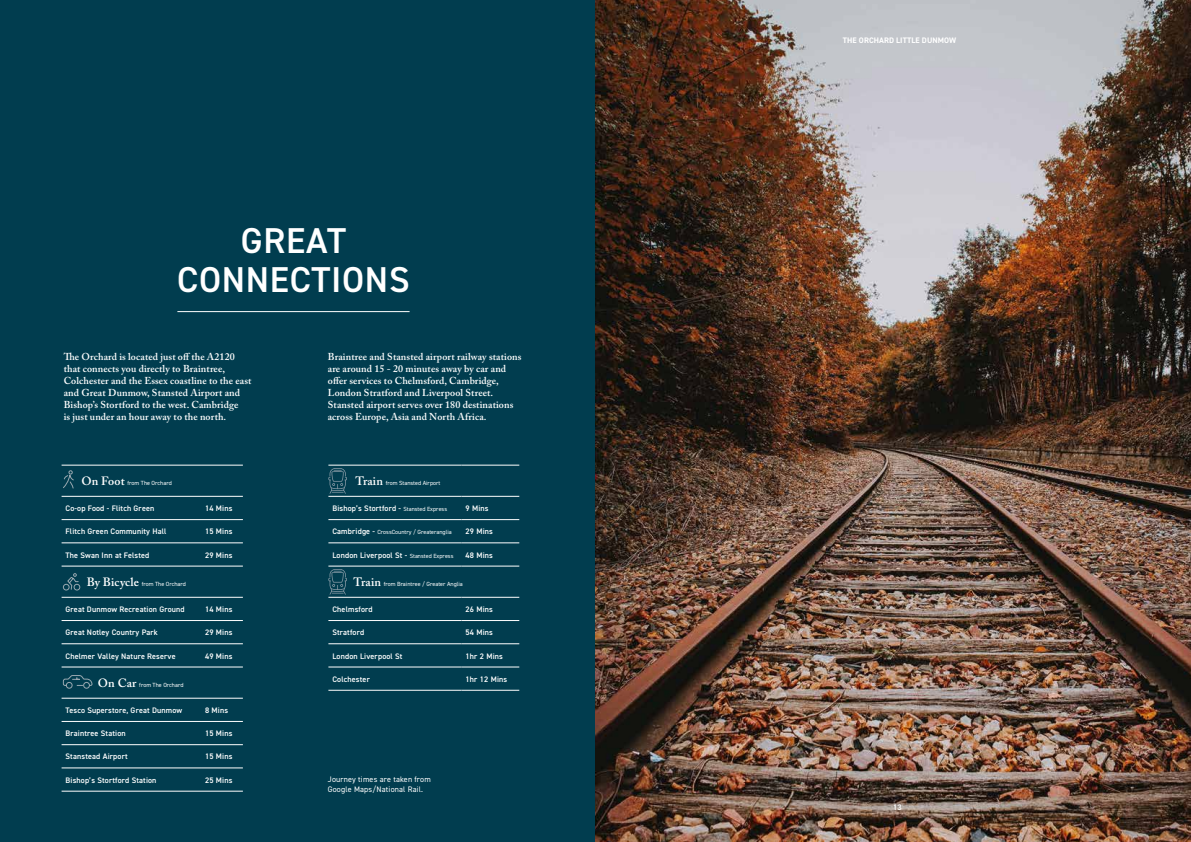
<style>
.page{position:relative;width:1191px;height:842px;background:#fff}
.page>*{position:absolute;margin:0;border:0;box-sizing:border-box;transform-origin:0 0}
.t1{font:600 36px/39px "DIN2014";letter-spacing:.02em;color:#fff;text-align:center}
.t2{font:600 10px/12px "Adobe Caslon Pro";letter-spacing:.01em;color:#fff}
.t3{font:600 8px "DIN2014";letter-spacing:.02em;color:#fff}
.t4{font:8px/10px "DIN2014";letter-spacing:.02em;color:#fff}
.t5{font:700 8px "DIN2014";letter-spacing:.01em;color:#fff}
.t6{font:6px "DIN2014";color:#fff}
.s1{font-family:"Adobe Caslon Pro";font-weight:600;font-size:12px}
.s2{font-weight:400;font-size:6px}
.s3{font-weight:600;font-size:8px}
</style>
<div class="page">
<div style="left:0;top:0;width:595px;height:842px;background:#013d4f"></div>
<hr style="left:177px;top:311px;width:232px;height:1px;background:#fff">
<hr style="left:62px;top:465px;width:139px;height:1px;background:#fff">
<hr style="left:201px;top:465px;width:42px;height:1px;background:#fff">
<hr style="left:62px;top:496px;width:139px;height:1px;background:#fff">
<hr style="left:201px;top:496px;width:42px;height:1px;background:#fff">
<hr style="left:62px;top:519px;width:139px;height:1px;background:#fff">
<hr style="left:201px;top:519px;width:42px;height:1px;background:#fff">
<hr style="left:62px;top:543px;width:139px;height:1px;background:#fff">
<hr style="left:201px;top:543px;width:42px;height:1px;background:#fff">
<hr style="left:62px;top:698px;width:139px;height:1px;background:#fff">
<hr style="left:201px;top:698px;width:42px;height:1px;background:#fff">
<hr style="left:62px;top:721px;width:139px;height:1px;background:#fff">
<hr style="left:201px;top:721px;width:42px;height:1px;background:#fff">
<hr style="left:62px;top:744px;width:139px;height:1px;background:#fff">
<hr style="left:201px;top:744px;width:42px;height:1px;background:#fff">
<hr style="left:62px;top:768px;width:139px;height:1px;background:#fff">
<hr style="left:201px;top:768px;width:42px;height:1px;background:#fff">
<hr style="left:62px;top:566px;width:139px;height:1px;background:#fff">
<hr style="left:201px;top:566px;width:42px;height:1px;background:#fff">
<hr style="left:62px;top:791px;width:139px;height:1px;background:#fff">
<hr style="left:201px;top:791px;width:42px;height:1px;background:#fff">
<hr style="left:62px;top:597px;width:139px;height:1px;background:#fff">
<hr style="left:201px;top:597px;width:42px;height:1px;background:#fff">
<hr style="left:62px;top:620px;width:139px;height:1px;background:#fff">
<hr style="left:201px;top:620px;width:42px;height:1px;background:#fff">
<hr style="left:62px;top:643px;width:139px;height:1px;background:#fff">
<hr style="left:201px;top:643px;width:42px;height:1px;background:#fff">
<hr style="left:62px;top:667px;width:139px;height:1px;background:#fff">
<hr style="left:201px;top:667px;width:42px;height:1px;background:#fff">
<hr style="left:328px;top:465px;width:133px;height:1px;background:#fff">
<hr style="left:461px;top:465px;width:58px;height:1px;background:#fff">
<hr style="left:328px;top:496px;width:133px;height:1px;background:#fff">
<hr style="left:461px;top:496px;width:58px;height:1px;background:#fff">
<hr style="left:328px;top:519px;width:133px;height:1px;background:#fff">
<hr style="left:461px;top:519px;width:58px;height:1px;background:#fff">
<hr style="left:328px;top:543px;width:133px;height:1px;background:#fff">
<hr style="left:461px;top:543px;width:58px;height:1px;background:#fff">
<hr style="left:328px;top:667px;width:133px;height:1px;background:#fff">
<hr style="left:461px;top:667px;width:58px;height:1px;background:#fff">
<hr style="left:328px;top:566px;width:133px;height:1px;background:#fff">
<hr style="left:461px;top:566px;width:58px;height:1px;background:#fff">
<hr style="left:328px;top:597px;width:133px;height:1px;background:#fff">
<hr style="left:461px;top:597px;width:58px;height:1px;background:#fff">
<hr style="left:328px;top:620px;width:133px;height:1px;background:#fff">
<hr style="left:461px;top:620px;width:58px;height:1px;background:#fff">
<hr style="left:328px;top:643px;width:133px;height:1px;background:#fff">
<hr style="left:461px;top:643px;width:58px;height:1px;background:#fff">
<hr style="left:328px;top:690px;width:133px;height:1px;background:#fff">
<hr style="left:461px;top:690px;width:58px;height:1px;background:#fff">
<svg style="left:63px;top:470px;width:11px;height:19px"></svg>
<svg style="left:63px;top:573px;width:18px;height:18px"></svg>
<svg style="left:328px;top:468px;width:19px;height:26px"></svg>
<svg style="left:328px;top:569px;width:19px;height:26px"></svg>
<img style="left:595px;top:0;width:596px;height:842px">
<svg style="left:63px;top:675px;width:30px;height:24px"></svg>
<h1 class="t1" style="left:177px;top:220px;width:234px">GREAT<br>CONNECTIONS</h1>
<p class="t2" style="left:64px;top:351px;width:189px">The Orchard is located just off the A2120 that connects you directly to Braintree, Colchester and the Essex coastline to the east and Great Dunmow, Stansted Airport and Bishop’s Stortford to the west. Cambridge<br>is just under an hour away to the north.</p>
<p class="t2" style="left:328px;top:351px;width:195px">Braintree and Stansted airport railway stations are around 15 - 20 minutes away by car and offer services to Chelmsford, Cambridge, London Stratford and Liverpool Street.<br>Stansted airport serves over 180 destinations across Europe, Asia and North Africa.</p>
<p class="t6" style="left:81px;top:479px;width:92px"><span class="s1">On Foot</span> from The Orchard</p>
<p class="t3" style="left:66px;top:503px;width:90px">Co-op Food - Flitch Green</p>
<p class="t3" style="left:205px;top:503px;width:29px">14 Mins</p>
<p class="t3" style="left:66px;top:526px;width:102px">Flitch Green Community Hall</p>
<p class="t3" style="left:205px;top:526px;width:29px">15 Mins</p>
<p class="t3" style="left:66px;top:549px;width:85px">The Swan Inn at Felsted</p>
<p class="t3" style="left:205px;top:549px;width:29px">29 Mins</p>
<p class="t6" style="left:87px;top:580px;width:101px"><span class="s1">By Bicycle</span> from The Orchard</p>
<p class="t3" style="left:66px;top:604px;width:121px">Great Dunmow Recreation Ground</p>
<p class="t3" style="left:205px;top:604px;width:29px">14 Mins</p>
<p class="t3" style="left:66px;top:627px;width:94px">Great Notley Country Park</p>
<p class="t3" style="left:205px;top:627px;width:29px">29 Mins</p>
<p class="t3" style="left:66px;top:650px;width:112px">Chelmer Valley Nature Reserve</p>
<p class="t3" style="left:205px;top:650px;width:29px">49 Mins</p>
<p class="t6" style="left:98px;top:681px;width:87px"><span class="s1">On Car</span> from The Orchard</p>
<p class="t3" style="left:66px;top:705px;width:118px">Tesco Superstore, Great Dunmow</p>
<p class="t3" style="left:205px;top:705px;width:25px">8 Mins</p>
<p class="t3" style="left:66px;top:728px;width:62px">Braintree Station</p>
<p class="t3" style="left:205px;top:728px;width:29px">15 Mins</p>
<p class="t3" style="left:66px;top:751px;width:64px">Stanstead Airport</p>
<p class="t3" style="left:205px;top:751px;width:29px">15 Mins</p>
<p class="t3" style="left:66px;top:775px;width:92px">Bishop’s Stortford Station</p>
<p class="t3" style="left:205px;top:775px;width:29px">25 Mins</p>
<p class="t6" style="left:355px;top:479px;width:86px"><span class="s1">Train</span> from Stansted Airport</p>
<p class="t3" style="left:332px;top:503px;width:116px">Bishop’s Stortford - <span class="s2">Stansted Express</span></p>
<p class="t3" style="left:465px;top:503px;width:25px">9 Mins</p>
<p class="t6" style="left:332px;top:528px;width:121px"><span class="s3">Cambridge -</span> CrossCountry / Greateranglia</p>
<p class="t3" style="left:465px;top:526px;width:29px">29 Mins</p>
<p class="t3" style="left:332px;top:549px;width:123px">London Liverpool St - <span class="s2">Stansted Express</span></p>
<p class="t3" style="left:465px;top:549px;width:29px">48 Mins</p>
<p class="t6" style="left:353px;top:580px;width:111px"><span class="s1">Train</span> from Braintree / Greater Anglia</p>
<p class="t3" style="left:332px;top:604px;width:42px">Chelmsford</p>
<p class="t3" style="left:465px;top:604px;width:29px">26 Mins</p>
<p class="t3" style="left:332px;top:627px;width:33px">Stratford</p>
<p class="t3" style="left:465px;top:627px;width:29px">54 Mins</p>
<p class="t3" style="left:332px;top:650px;width:72px">London Liverpool St</p>
<p class="t3" style="left:465px;top:650px;width:39px">1hr 2 Mins</p>
<p class="t3" style="left:332px;top:674px;width:39px">Colchester</p>
<p class="t3" style="left:465px;top:674px;width:43px">1hr 12 Mins</p>
<p class="t4" style="left:328px;top:774px;width:104px">Journey times are taken from<br>Google Maps/National Rail.</p>
<p class="t5" style="left:843px;top:35px;width:115px">THE ORCHARD LITTLE DUNMOW</p>
<p class="t3" style="left:893px;top:802px;width:10px">13</p>
</div>
